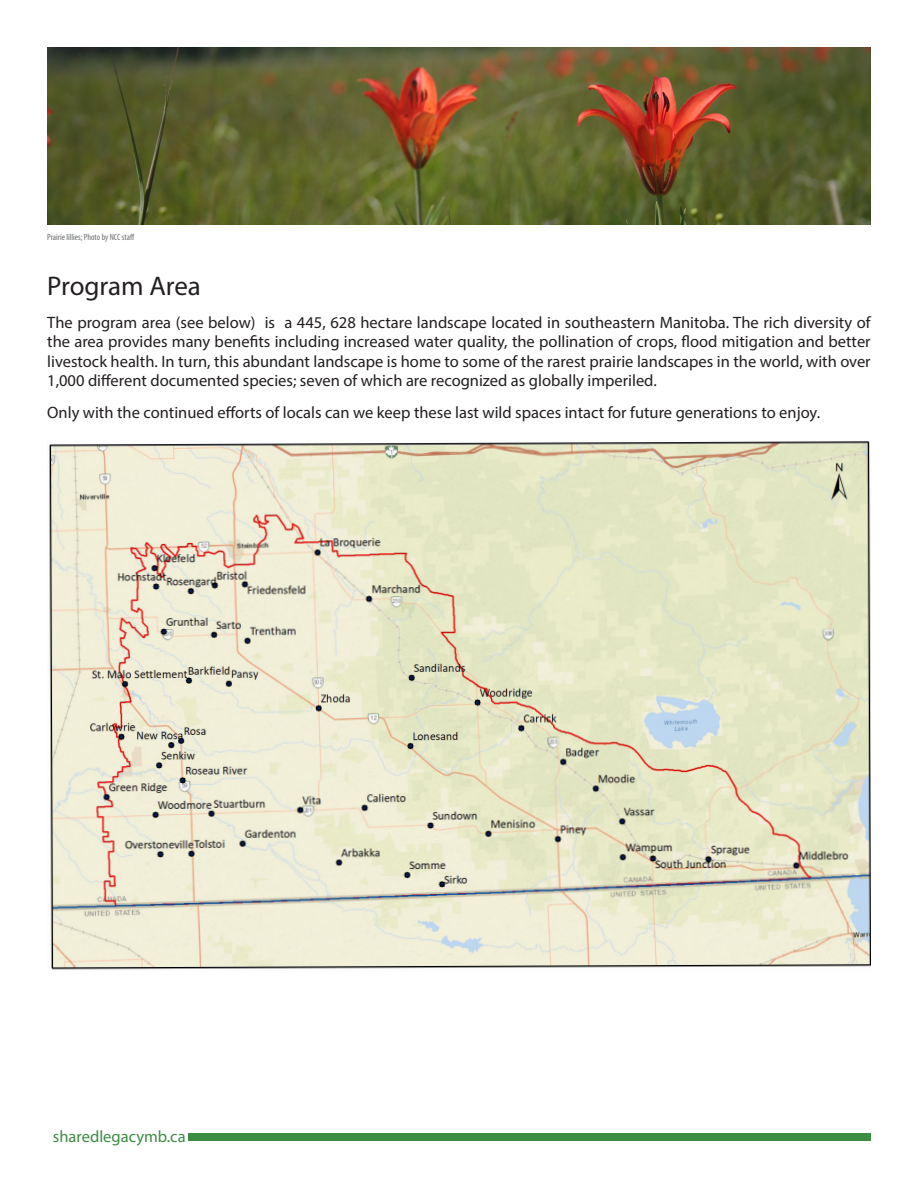
<style>
.page{position:relative;width:918px;height:1188px;background:#fff}
.page>*{position:absolute;margin:0;border:0;box-sizing:border-box;transform-origin:0 0}
.t1{font:27px "Myriad Pro";letter-spacing:-.005em;color:#231f20}
.t2{font:16.5px/19.5px "Myriad Pro";color:#231f20;text-align:justify}
.t3{font:16.5px "Myriad Pro";color:#3c8c41}
.t4{font:condensed 9px "Myriad Pro";color:#6c6d70}
</style>
<div class="page">
<div style="left:188px;top:1133px;width:683px;height:8px;background:#3c8c41"></div>
<img style="left:49px;top:441px;width:822px;height:529px">
<img style="left:47px;top:47px;width:824px;height:178px">
<p class="t4" style="left:47px;top:232px;width:89px">Prairie lillies; Photo by NCC staff</p>
<p class="t1" style="left:47px;top:269px;width:155px">Program Area</p>
<p class="t2" style="left:47px;top:312px;width:825px">The program area (see below) is a 445, 628 hectare landscape located in southeastern Manitoba. The rich diversity of the area provides many benefits including increased water quality, the pollination of crops, flood mitigation and better livestock health. In turn, this abundant landscape is home to some of the rarest prairie landscapes in the world, with over 1,000 different documented species; seven of which are recognized as globally imperiled.</p>
<p class="t2" style="left:47px;top:403px;width:774px">Only with the continued efforts of locals can we keep these last wild spaces intact for future generations to enjoy.</p>
<p class="t3" style="left:53px;top:1126px;width:134px">sharedlegacymb.ca</p>
</div>
